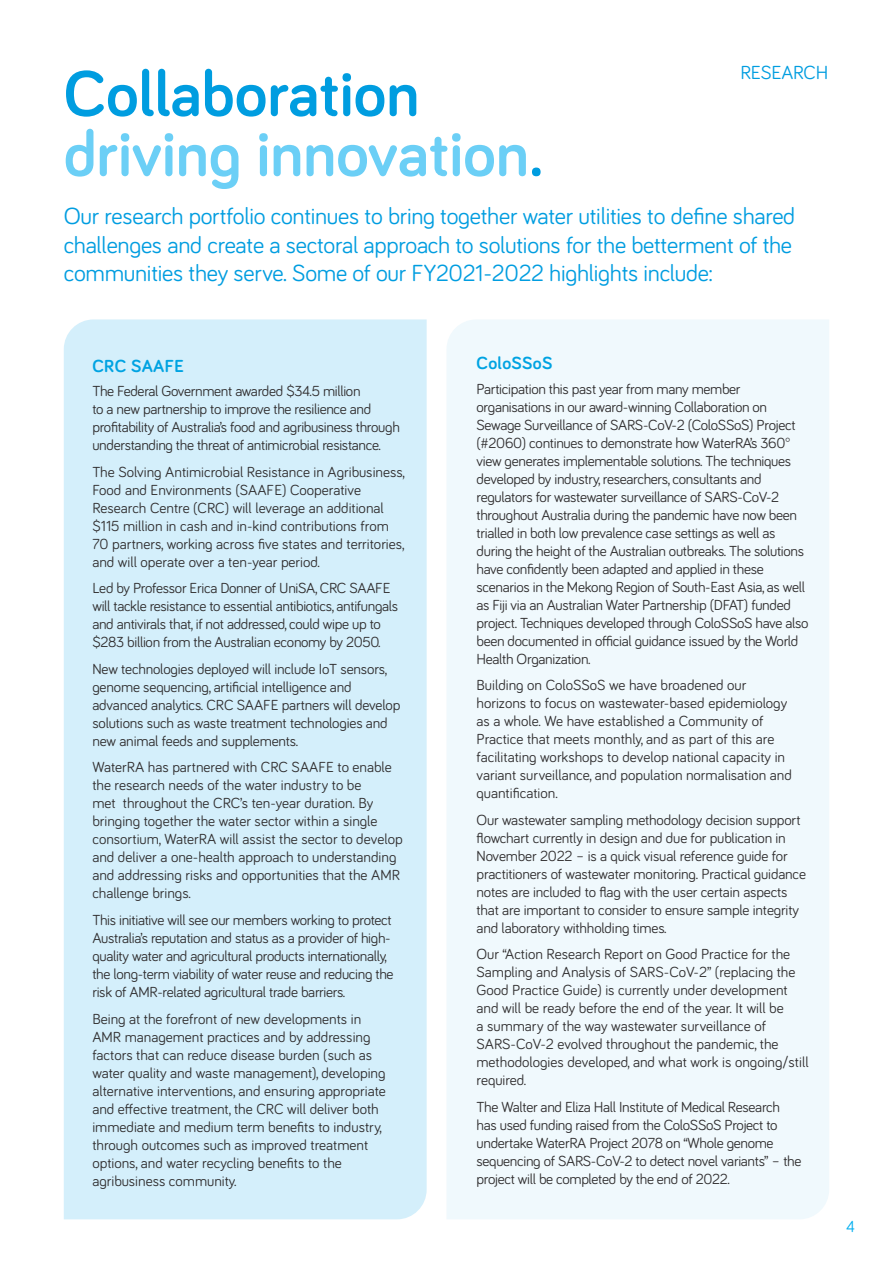
<style>
.page{position:relative;width:893px;height:1263px;background:#fff}
.page>*{position:absolute;margin:0;border:0;box-sizing:border-box;transform-origin:0 0}
.t1{font:700 66px/60px "Bariol";color:#6bcff6}
.t2{font:24px/28.5px "Bariol";letter-spacing:-.01em;color:#009de0}
.t3{font:19.5px "Bariol";letter-spacing:-.01em;color:#009de0}
.t4{font:700 18px "Bariol";letter-spacing:.02em;color:#00a3e2}
.t5{font:16.5px "Bariol";color:#00aeef}
.t6{font:15px/18px "Bariol";letter-spacing:-.01em;color:#312f30}
.s1{color:#009de0}
</style>
<div class="page">
<div style="left:64px;top:319px;width:363px;height:900px;background:#d4effb"></div>
<div style="left:447px;top:320px;width:382px;height:899px;background:#f0f9fd"></div>
<p class="t1" style="left:64px;top:61px;width:481px"><span class="s1">Collaboration </span>driving innovation<span class="s1">.</span></p>
<p class="t3" style="left:740px;top:59px;width:89px">RESEARCH</p>
<p class="t2" style="left:64px;top:201px;width:733px">Our research portfolio continues to bring together water utilities to define shared challenges and create a sectoral approach to solutions for the betterment of the communities they serve. Some of our FY2021-2022 highlights include:</p>
<p class="t4" style="left:92px;top:353px;width:93px">CRC SAAFE</p>
<p class="t6" style="left:92px;top:382px;width:309px">The Federal Government awarded $34.5 million<br>to a new partnership to improve the resilience and profitability of Australia’s food and agribusiness through understanding the threat of antimicrobial resistance.</p>
<p class="t6" style="left:92px;top:462px;width:314px">The Solving Antimicrobial Resistance in Agribusiness, Food and Environments (SAAFE) Cooperative Research Centre (CRC) will leverage an additional $115 million in cash and in-kind contributions from 70 partners, working across five states and territories, and will operate over a ten-year period.</p>
<p class="t6" style="left:92px;top:579px;width:307px">Led by Professor Erica Donner of UniSA, CRC SAAFE will tackle resistance to essential antibiotics, antifungals and antivirals that, if not addressed, could wipe up to $283 billion from the Australian economy by 2050.</p>
<p class="t6" style="left:92px;top:659px;width:310px">New technologies deployed will include IoT sensors, genome sequencing, artificial intelligence and advanced analytics. CRC SAAFE partners will develop solutions such as waste treatment technologies and new animal feeds and supplements.</p>
<p class="t6" style="left:92px;top:758px;width:312px">WaterRA has partnered with CRC SAAFE to enable the research needs of the water industry to be<br>met throughout the CRC’s ten-year duration. By bringing together the water sector within a single consortium, WaterRA will assist the sector to develop and deliver a one-health approach to understanding and addressing risks and opportunities that the AMR challenge brings.</p>
<p class="t6" style="left:92px;top:910px;width:303px">This initiative will see our members working to protect Australia’s reputation and status as a provider of high&shy;quality water and agricultural products internationally, the long-term viability of water reuse and reducing the risk of AMR-related agricultural trade barriers.</p>
<p class="t6" style="left:92px;top:1009px;width:295px">Being at the forefront of new developments in AMR management practices and by addressing factors that can reduce disease burden (such as water quality and waste management), developing alternative interventions, and ensuring appropriate and effective treatment, the CRC will deliver both immediate and medium term benefits to industry, through outcomes such as improved treatment options, and water recycling benefits to the agribusiness community.</p>
<p class="t4" style="left:476px;top:350px;width:78px">ColoSSoS</p>
<p class="t6" style="left:476px;top:379px;width:334px">Participation this past year from many member organisations in our award-winning Collaboration on Sewage Surveillance of SARS-CoV-2 (ColoSSoS) Project (#2060) continues to demonstrate how WaterRA’s 360° view generates implementable solutions. The techniques developed by industry, researchers, consultants and regulators for wastewater surveillance of SARS-CoV-2 throughout Australia during the pandemic have now been trialled in both low prevalence case settings as well as during the height of the Australian outbreaks. The solutions have confidently been adapted and applied in these scenarios in the Mekong Region of South-East Asia, as well as Fiji via an Australian Water Partnership (DFAT) funded project. Techniques developed through ColoSSoS have also been documented in official guidance issued by the World Health Organization.</p>
<p class="t6" style="left:476px;top:675px;width:317px">Building on ColoSSoS we have broadened our horizons to focus on wastewater-based epidemiology as a whole. We have established a Community of Practice that meets monthly, and as part of this are facilitating workshops to develop national capacity in variant surveillance, and population normalisation and quantification.</p>
<p class="t6" style="left:476px;top:810px;width:331px">Our wastewater sampling methodology decision support flowchart currently in design and due for publication in November 2022 – is a quick visual reference guide for practitioners of wastewater monitoring. Practical guidance notes are included to flag with the user certain aspects that are important to consider to ensure sample integrity and laboratory withholding times.</p>
<p class="t6" style="left:476px;top:944px;width:334px">Our “Action Research Report on Good Practice for the Sampling and Analysis of SARS-CoV-2” (replacing the Good Practice Guide) is currently under development and will be ready before the end of the year. It will be<br>a summary of the way wastewater surveillance of SARS-CoV-2 evolved throughout the pandemic, the methodologies developed, and what work is ongoing/still required.</p>
<p class="t6" style="left:476px;top:1097px;width:326px">The Walter and Eliza Hall Institute of Medical Research has used funding raised from the ColoSSoS Project to undertake WaterRA Project 2078 on “Whole genome sequencing of SARS-CoV-2 to detect novel variants” – the project will be completed by the end of 2022.</p>
<p class="t5" style="left:846px;top:1215px;width:10px">4</p>
</div>
